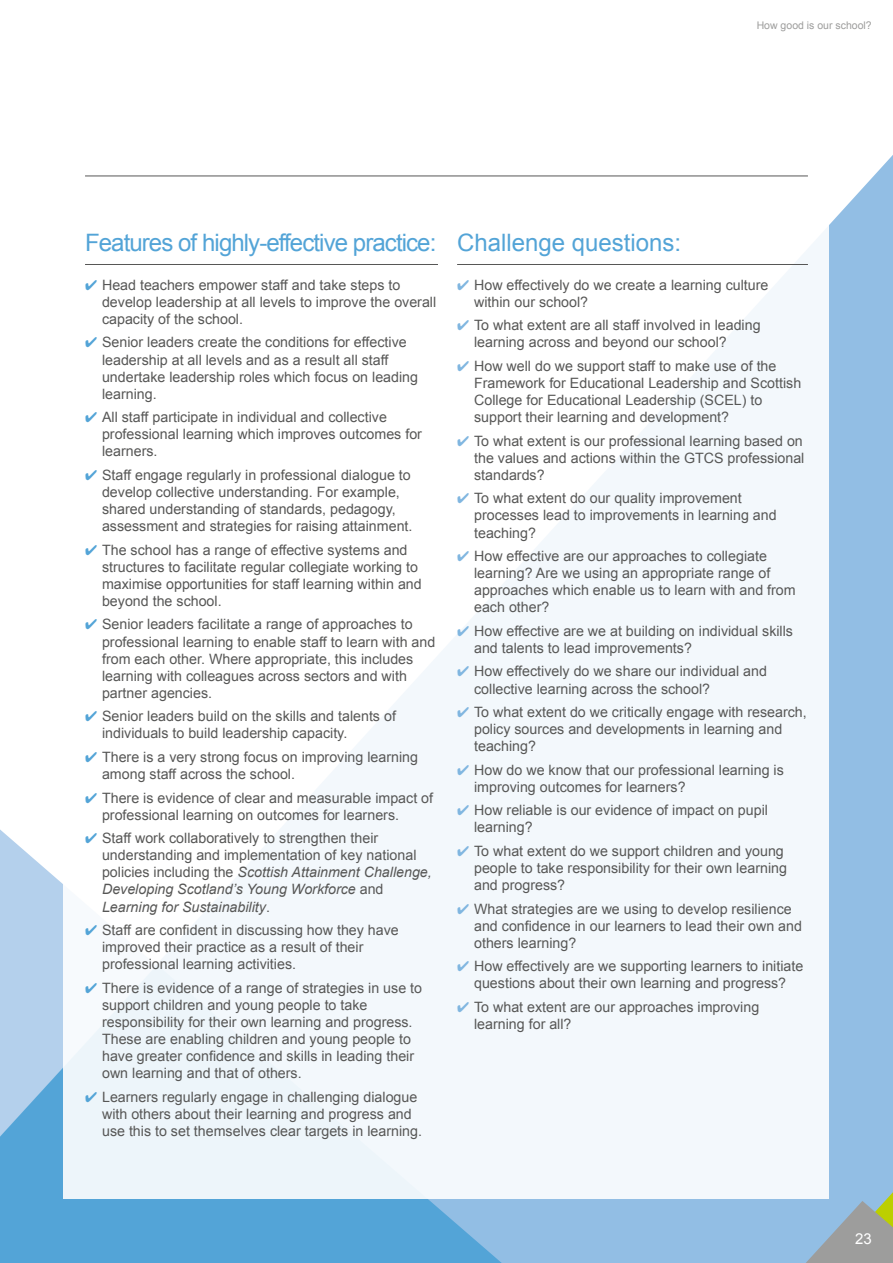
<style>
.page{position:relative;width:893px;height:1263px;background:#fff}
.page>*{position:absolute;margin:0;border:0;box-sizing:border-box;transform-origin:0 0}
.t1{font:24px "Arial";letter-spacing:-.04em;color:#53a4d7}
.t2{font:24px "Arial";color:#53a4d7}
.t3{font:15px "Arial";color:#fff}
.t4{font:14.25px/17.1px "Arial";color:#575756}
.t5{font:10.5px "Arial";color:#9d9d9c}
.s1{color:#53a4d7}
.s2{font-style:italic}
.s3{color:#80b6e0}
</style>
<div class="page">
<svg style="left:0;top:829px;width:63px;height:136px;fill:#b4d0ec"></svg>
<div style="left:502px;top:155px;width:391px;height:1108px;background:#92bee4"></div>
<svg style="left:0;top:965px;width:502px;height:298px;fill:#53a4d7"></svg>
<div style="left:64px;top:64px;width:765px;height:1135px;background:#fff"></div>
<hr style="left:85px;top:176px;width:723px;height:1px;background:#575756">
<svg style="left:806px;top:1192px;width:87px;height:71px"></svg>
<hr style="left:85px;top:264px;width:353px;height:1px;background:#575756">
<hr style="left:457px;top:264px;width:351px;height:1px;background:#575756">
<p class="t5" style="left:757px;top:18px;width:116px">How good is our school?</p>
<h1 class="t1" style="left:85px;top:227px;width:353px">Features of highly-effective practice:</h1>
<p class="t4" style="left:102px;top:276px;width:336px;text-indent:-17px"><span class="s1">✔</span> Head teachers empower staff and take steps to develop leadership at all levels to improve the overall capacity of the school.</p>
<p class="t4" style="left:102px;top:334px;width:318px;text-indent:-17px"><span class="s1">✔</span> Senior leaders create the conditions for effective leadership at all levels and as a result all staff undertake leadership roles which focus on leading learning.</p>
<p class="t4" style="left:102px;top:409px;width:321px;text-indent:-17px"><span class="s1">✔</span> All staff participate in individual and collective professional learning which improves outcomes for learners.</p>
<p class="t4" style="left:102px;top:466px;width:312px;text-indent:-17px"><span class="s1">✔</span> Staff engage regularly in professional dialogue to develop collective understanding. For example, shared understanding of standards, pedagogy, assessment and strategies for raising attainment.</p>
<p class="t4" style="left:102px;top:541px;width:321px;text-indent:-17px"><span class="s1">✔</span> The school has a range of effective systems and structures to facilitate regular collegiate working to maximise opportunities for staff learning within and beyond the school.</p>
<p class="t4" style="left:102px;top:616px;width:335px;text-indent:-17px"><span class="s1">✔</span> Senior leaders facilitate a range of approaches to professional learning to enable staff to learn with and from each other. Where appropriate, this includes learning with colleagues across sectors and with partner agencies.</p>
<p class="t4" style="left:102px;top:708px;width:295px;text-indent:-17px"><span class="s1">✔</span> Senior leaders build on the skills and talents of individuals to build leadership capacity.</p>
<p class="t4" style="left:102px;top:748px;width:317px;text-indent:-17px"><span class="s1">✔</span> There is a very strong focus on improving learning among staff across the school.</p>
<p class="t4" style="left:102px;top:789px;width:333px;text-indent:-17px"><span class="s1">✔</span> There is evidence of clear and measurable impact of professional learning on outcomes for learners.</p>
<p class="t4" style="left:102px;top:830px;width:331px;text-indent:-17px"><span class="s1">✔</span> Staff work collaboratively to strengthen their understanding and implementation of key national policies including the <span class="s2">Scottish Attainment Challenge, Developing Scotland’s Young Workforce</span> and <span class="s2">Learning for Sustainability</span>.</p>
<p class="t4" style="left:102px;top:922px;width:298px;text-indent:-17px"><span class="s1">✔</span> Staff are confident in discussing how they have improved their practice as a result of their professional learning activities.</p>
<p class="t4" style="left:102px;top:979px;width:322px;text-indent:-17px"><span class="s1">✔</span> There is evidence of a range of strategies in use to support children and young people to take responsibility for their own learning and progress.<br>These are enabling children and young people to have greater confidence and skills in leading their own learning and that of others.</p>
<p class="t4" style="left:102px;top:1088px;width:321px;text-indent:-17px"><span class="s1">✔</span> Learners regularly engage in challenging dialogue with others about their learning and progress and use this to set themselves clear targets in learning.</p>
<h1 class="t2" style="left:457px;top:227px;width:226px">Challenge questions:</h1>
<p class="t4" style="left:474px;top:276px;width:296px;text-indent:-17px"><span class="s3">✔</span> How effectively do we create a learning culture within our school?</p>
<p class="t4" style="left:474px;top:317px;width:288px;text-indent:-17px"><span class="s3">✔</span> To what extent are all staff involved in leading learning across and beyond our school?</p>
<p class="t4" style="left:474px;top:357px;width:329px;text-indent:-17px"><span class="s3">✔</span> How well do we support staff to make use of the Framework for Educational Leadership and Scottish College for Educational Leadership (SCEL) to support their learning and development?</p>
<p class="t4" style="left:474px;top:432px;width:332px;text-align:justify;text-indent:-17px"><span class="s3">✔</span> To what extent is our professional learning based on the values and actions within the GTCS professional standards?</p>
<p class="t4" style="left:474px;top:490px;width:304px;text-indent:-17px"><span class="s3">✔</span> To what extent do our quality improvement processes lead to improvements in learning and teaching?</p>
<p class="t4" style="left:474px;top:548px;width:323px;text-indent:-17px"><span class="s3">✔</span> How effective are our approaches to collegiate learning? Are we using an appropriate range of approaches which enable us to learn with and from each other?</p>
<p class="t4" style="left:474px;top:622px;width:320px;text-indent:-17px"><span class="s3">✔</span> How effective are we at building on individual skills and talents to lead improvements?</p>
<p class="t4" style="left:474px;top:663px;width:294px;text-indent:-17px"><span class="s3">✔</span> How effectively do we share our individual and collective learning across the school?</p>
<p class="t4" style="left:474px;top:704px;width:334px;text-indent:-17px"><span class="s3">✔</span> To what extent do we critically engage with research, policy sources and developments in learning and teaching?</p>
<p class="t4" style="left:474px;top:761px;width:311px;text-indent:-17px"><span class="s3">✔</span> How do we know that our professional learning is improving outcomes for learners?</p>
<p class="t4" style="left:474px;top:802px;width:295px;text-indent:-17px"><span class="s3">✔</span> How reliable is our evidence of impact on pupil learning?</p>
<p class="t4" style="left:474px;top:842px;width:314px;text-indent:-17px"><span class="s3">✔</span> To what extent do we support children and young people to take responsibility for their own learning and progress?</p>
<p class="t4" style="left:474px;top:900px;width:329px;text-indent:-17px"><span class="s3">✔</span> What strategies are we using to develop resilience and confidence in our learners to lead their own and others learning?</p>
<p class="t4" style="left:457px;top:958px;width:348px;text-align:center"><span class="s3">✔</span> How effectively are we supporting learners to initiate questions about their own learning and progress?</p>
<p class="t4" style="left:474px;top:998px;width:287px;text-indent:-17px"><span class="s3">✔</span> To what extent are our approaches improving learning for all?</p>
<p class="t3" style="left:855px;top:1229px;width:18px">23</p>
</div>
